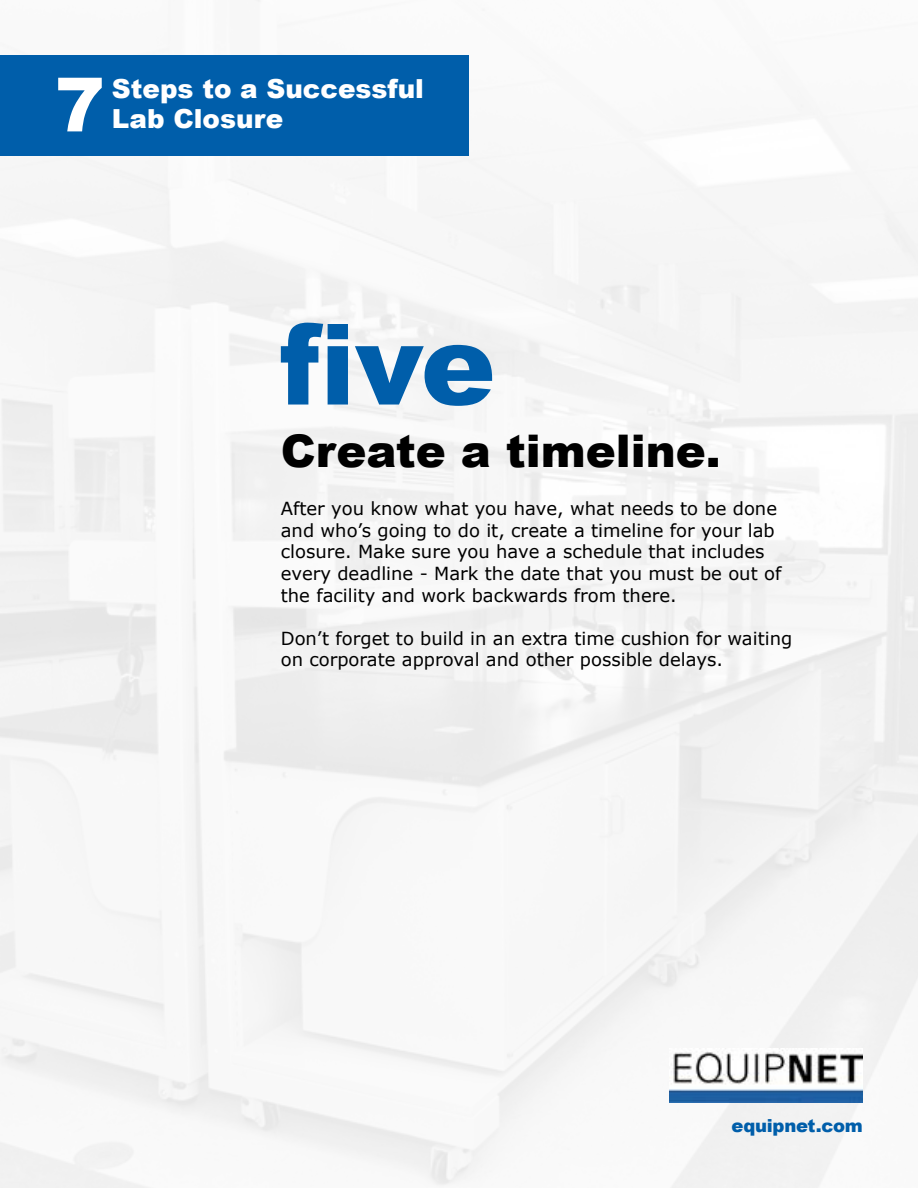
<style>
.page{position:relative;width:918px;height:1188px;background:#f7f7f7}
.page>*{position:absolute;margin:0;border:0;box-sizing:border-box;transform-origin:0 0}
.t1{font:900 112.5px "Arial";color:#005eaa}
.t2{font:900 75px "Arial";color:#fff}
.t3{font:900 45px "Arial";color:#000}
.t4{font:900 26.25px/30.8px "Arial";color:#fff}
.t5{font:18px/21.6px "Verdana";color:#000}
.t6{font:900 18px "Arial";letter-spacing:-.015em;color:#005eaa}
</style>
<div class="page">
<div style="left:0;top:55px;width:469px;height:101px;background:#005eaa"></div>
<img style="left:670px;top:1052px;width:192px;height:50px">
<h2 class="t2" style="left:55px;top:50px;width:52px">7</h2>
<h3 class="t4" style="left:112px;top:72px;width:314px">Steps to a Successful<br>Lab Closure</h3>
<h1 class="t1" style="left:280px;top:283px;width:217px">five</h1>
<h3 class="t3" style="left:281px;top:418px;width:441px">Create a timeline.</h3>
<p class="t5" style="left:281px;top:498px;width:502px">After you know what you have, what needs to be done and who’s going to do it, create a timeline for your lab closure. Make sure you have a schedule that includes every deadline - Mark the date that you must be out of the facility and work backwards from there.</p>
<p class="t5" style="left:281px;top:627px;width:513px">Don’t forget to build in an extra time cushion for waiting on corporate approval and other possible delays.</p>
<p class="t6" style="left:732px;top:1113px;width:133px">equipnet.com</p>
</div>
